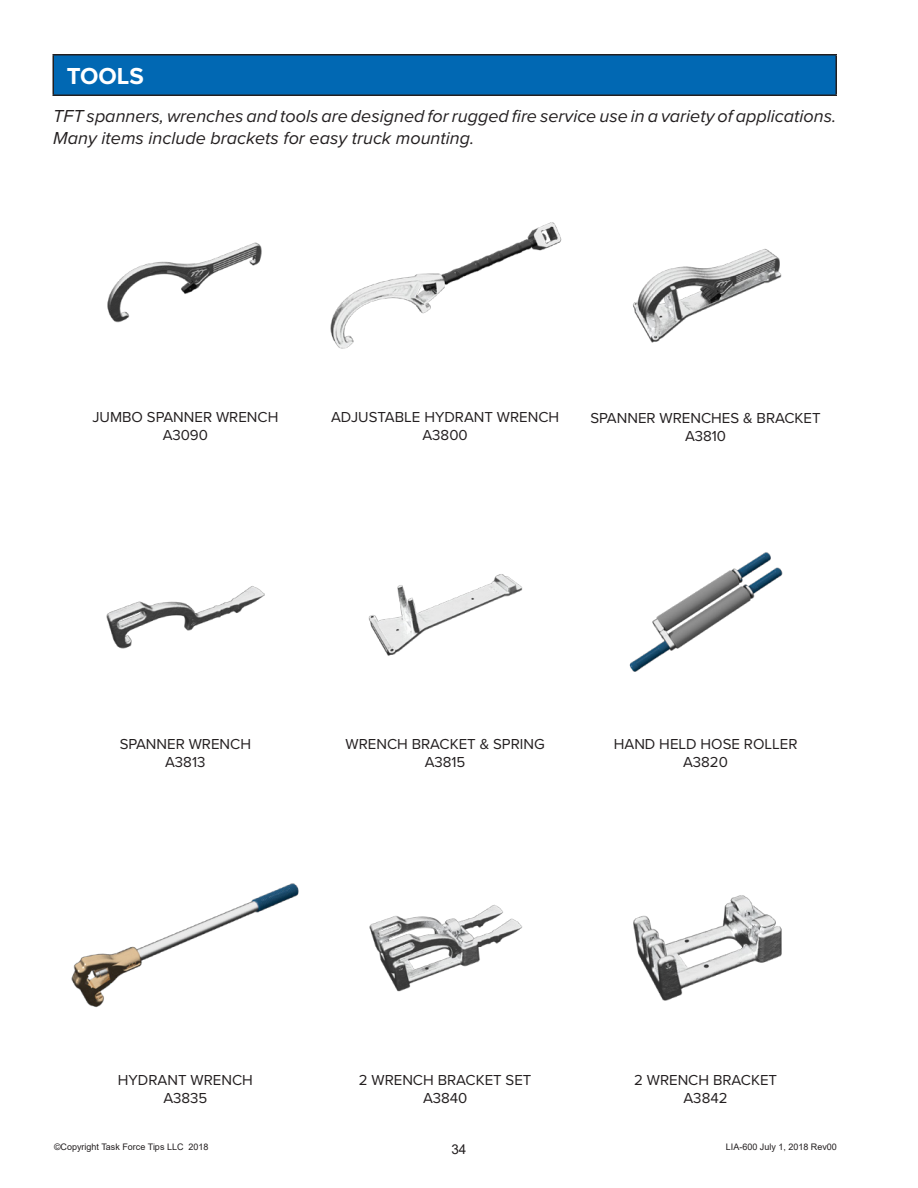
<style>
.page{position:relative;width:918px;height:1188px;background:#fff}
.page>*{position:absolute;margin:0;border:0;box-sizing:border-box;transform-origin:0 0}
.Table_Heading_Black{font:700 24px "Proxima Nova";color:#fff}
.Product_Intro_Paragr{font:italic 18px/21.6px "Proxima Nova";color:#231f20}
.t1{font:15px/18px "Proxima Nova";color:#231f20;text-align:center}
.t2{font:13.5px "Arial";color:#231f20}
.t3{font:9px "Arial";color:#231f20}
</style>
<div class="page">
<div style="left:53px;top:55px;width:783px;height:40px;background:#0168b3"></div>
<hr style="left:52px;top:54px;width:785px;height:2px;background:#231f20">
<hr style="left:52px;top:56px;width:2px;height:38px;background:#231f20">
<hr style="left:836px;top:56px;width:1px;height:38px;background:#231f20">
<hr style="left:52px;top:94px;width:785px;height:2px;background:#231f20">
<img style="left:107px;top:242px;width:155px;height:81px">
<img style="left:330px;top:222px;width:232px;height:127px">
<img style="left:633px;top:249px;width:149px;height:94px">
<img style="left:629px;top:552px;width:154px;height:120px">
<img style="left:71px;top:883px;width:228px;height:125px">
<img style="left:369px;top:904px;width:154px;height:88px">
<img style="left:368px;top:574px;width:155px;height:82px">
<img style="left:106px;top:586px;width:158px;height:63px">
<img style="left:633px;top:895px;width:149px;height:106px">
<p class="Table_Heading_Black" style="left:67px;top:59px;width:79px">TOOLS</p>
<p class="Product_Intro_Paragr" style="left:53px;top:104px;width:785px">TFT spanners, wrenches and tools are designed for rugged fire service use in a variety of applications.<br>Many items include brackets for easy truck mounting.</p>
<p class="t1" style="left:92px;top:408px;width:187px">JUMBO SPANNER WRENCH</p>
<p class="t1" style="left:163px;top:426px;width:47px">A3090</p>
<p class="t1" style="left:331px;top:408px;width:230px">ADJUSTABLE HYDRANT WRENCH<br>A3800</p>
<p class="t1" style="left:591px;top:408px;width:232px">SPANNER WRENCHES &amp; BRACKET</p>
<p class="t1" style="left:685px;top:426px;width:42px">A3810</p>
<p class="t1" style="left:120px;top:734px;width:133px">SPANNER WRENCH</p>
<p class="t1" style="left:165px;top:752px;width:42px">A3813</p>
<p class="t1" style="left:346px;top:734px;width:201px">WRENCH BRACKET &amp; SPRING</p>
<p class="t1" style="left:425px;top:752px;width:42px">A3815</p>
<p class="t1" style="left:614px;top:734px;width:185px">HAND HELD HOSE ROLLER</p>
<p class="t1" style="left:683px;top:752px;width:46px">A3820</p>
<p class="t1" style="left:118px;top:1070px;width:136px">HYDRANT WRENCH</p>
<p class="t1" style="left:163px;top:1088px;width:45px">A3835</p>
<p class="t1" style="left:359px;top:1070px;width:174px">2 WRENCH BRACKET SET</p>
<p class="t1" style="left:423px;top:1088px;width:46px">A3840</p>
<p class="t1" style="left:634px;top:1070px;width:145px">2 WRENCH BRACKET</p>
<p class="t1" style="left:684px;top:1088px;width:45px">A3842</p>
<p class="t3" style="left:54px;top:1140px;width:156px">©Copyright Task Force Tips LLC 2018</p>
<p class="t3" style="left:726px;top:1140px;width:113px">LIA-600 July 1, 2018 Rev00</p>
<p class="t2" style="left:451px;top:1140px;width:17px">34</p>
</div>
